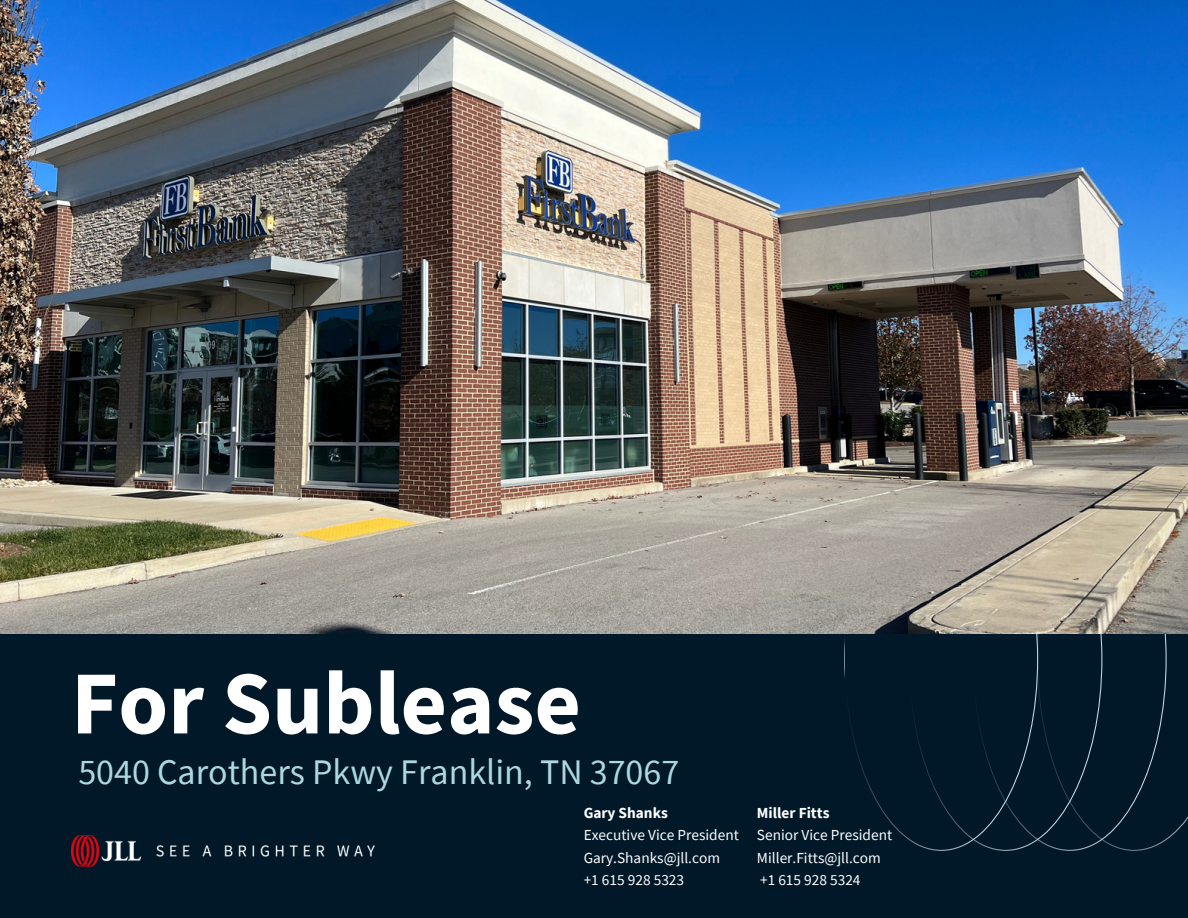
<style>
.page{position:relative;width:1188px;height:918px;background:#fff}
.page>*{position:absolute;margin:0;border:0;box-sizing:border-box;transform-origin:0 0}
.t1{font:700 90px "Source Sans Pro";color:#fff}
.t2{font:36px "Source Sans Pro";color:#add8e0}
.t3{font:15.3px/22.5px "Source Sans Pro";color:#fefefe}
.t4{font:700 15.3px "Source Sans Pro";color:#fefefe}
</style>
<div class="page">
<div style="left:0;top:459px;width:1188px;height:459px;background:#011828"></div>
<svg style="left:1102px;top:633px;width:65px;height:218px"></svg>
<svg style="left:1038px;top:633px;width:64px;height:218px"></svg>
<svg style="left:845px;top:633px;width:193px;height:218px"></svg>
<img style="left:0;top:0;width:1188px;height:633px">
<img style="left:71px;top:835px;width:304px;height:32px">
<p class="t1" style="left:71px;top:645px;width:511px">For Sublease</p>
<p class="t2" style="left:78px;top:749px;width:602px">5040 Carothers Pkwy Franklin, TN 37067</p>
<p class="t4" style="left:584px;top:803px;width:86px">Gary Shanks</p>
<p class="t3" style="left:584px;top:823px;width:157px">Executive Vice President<br>Gary.Shanks@jll.com</p>
<p class="t3" style="left:584px;top:868px;width:102px">+1 615 928 5323</p>
<p class="t4" style="left:757px;top:803px;width:74px">Miller Fitts</p>
<p class="t3" style="left:757px;top:823px;width:137px">Senior Vice President<br>Miller.Fitts@jll.com</p>
<p class="t3" style="left:760px;top:868px;width:102px">+1 615 928 5324</p>
</div>
